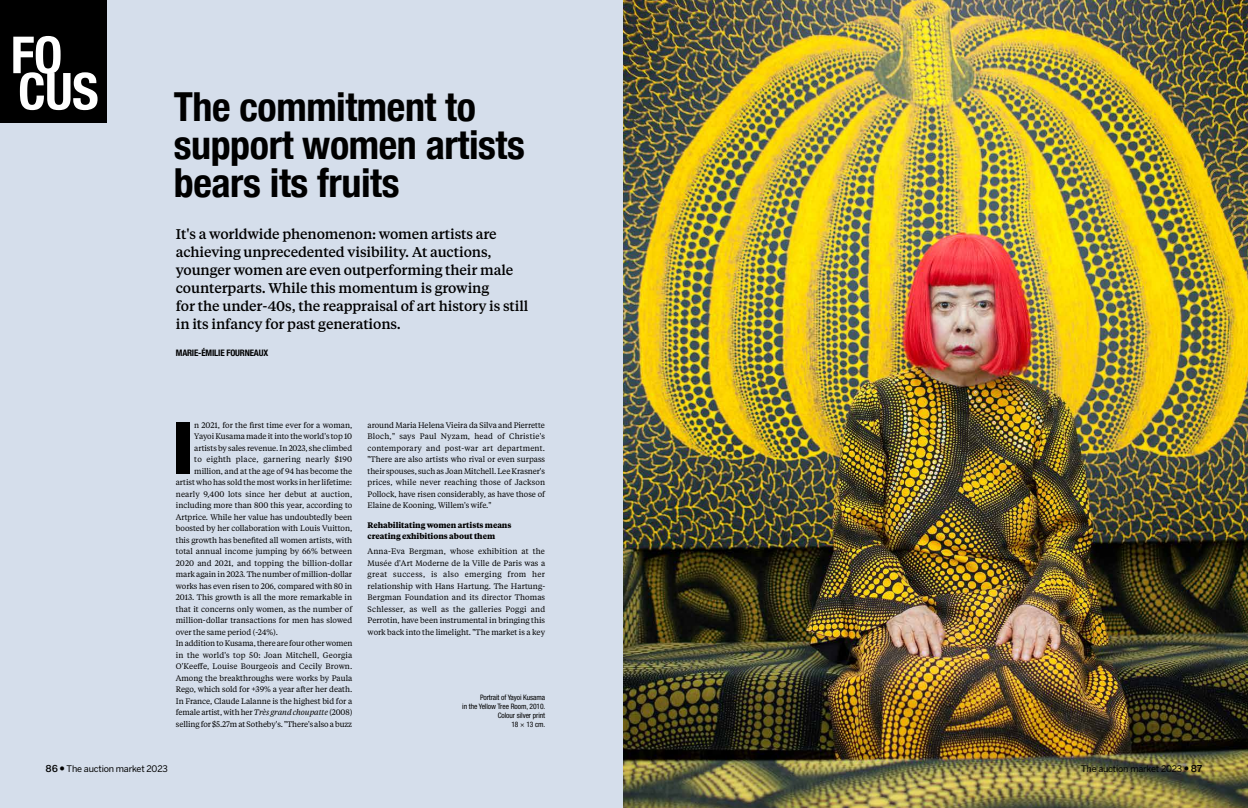
<style>
.page{position:relative;width:1248px;height:808px;background:#fff}
.page>*{position:absolute;margin:0;border:0;box-sizing:border-box;transform-origin:0 0}
.t1{font:900 70.2px "Benton Sans";color:#000}
.t2{font:700 condensed 51.1px/36.4px "Helvetica Neue";color:#fff}
.t3{font:700 condensed 40px/38px "Helvetica Neue";letter-spacing:-.01em;color:#000}
.t4{font:500 14px/18px "Tiempos Text";letter-spacing:-.01em;color:#000}
.t5{font:9px "Benton Sans";letter-spacing:-.02em;color:#000}
.t6{font:700 condensed 9px "Helvetica Neue LT Std";letter-spacing:-.02em;color:#000}
.t7{font:8px/11.5px "Tiempos Text";letter-spacing:-.005em;color:#000;text-align:justify}
.t8{font:8px "Tiempos Text";letter-spacing:.015em;color:#000}
.t9{font:700 8px/11.5px "Tiempos Text";letter-spacing:-.005em;color:#000}
.t10{font:8px "Tiempos Text";letter-spacing:.025em;color:#000}
.t11{font:condensed 7.5px/9px "Helvetica Neue LT Std";letter-spacing:-.01em;color:#000;text-align:right}
.s1{font-style:italic}
.s2{font-family:"Sequel Sans Medium Body";font-size:10px}
.s3{font-family:"Sequel Sans Light Disp";font-size:10px}
</style>
<div class="page">
<div style="left:0;top:0;width:1247px;height:808px;background:#d5deeb"></div>
<img style="left:624px;top:0;width:623px;height:808px">
<div style="left:0;top:0;width:106px;height:123px;background:#000"></div>
<h2 class="t2" style="left:11px;top:33px;width:89px">FO<br>CUS</h2>
<h3 class="t3" style="left:174px;top:85px;width:352px">The commitment to support women artists bears its fruits</h3>
<p class="t4" style="left:176px;top:225px;width:354px">It's a worldwide phenomenon: women artists are achieving unprecedented visibility. At auctions, younger women are even outperforming their male counterparts. While this momentum is growing<br>for the under-40s, the reappraisal of art history is still in its infancy for past generations.</p>
<p class="t6" style="left:176px;top:348px;width:94px">MARIE-ÉMILIE FOURNEAUX</p>
<h1 class="t1" style="left:171px;top:403px;width:26px">I</h1>
<p class="t7" style="left:194px;top:419px;width:159px">n 2021, for the first time ever for a woman,</p>
<p class="t7" style="left:194px;top:430px;width:159px">Yayoi Kusama made it into the world's top 10</p>
<p class="t7" style="left:194px;top:442px;width:159px">artists by sales revenue. In 2023, she climbed</p>
<p class="t10" style="left:194px;top:454px;width:159px">to eighth place, garnering nearly $190</p>
<p class="t7" style="left:194px;top:465px;width:159px">million, and at the age of 94 has become the</p>
<p class="t7" style="left:176px;top:476px;width:178px">artist who has sold the most works in her lifetime:</p>
<p class="t8" style="left:176px;top:488px;width:178px">nearly 9,400 lots since her debut at auction,</p>
<p class="t7" style="left:176px;top:499px;width:178px">including more than 800 this year, according to</p>
<p class="t7" style="left:176px;top:511px;width:178px">Artprice. While her value has undoubtedly been</p>
<p class="t7" style="left:176px;top:522px;width:178px">boosted by her collaboration with Louis Vuitton,</p>
<p class="t7" style="left:176px;top:534px;width:178px">this growth has benefited all women artists, with</p>
<p class="t7" style="left:176px;top:545px;width:178px">total annual income jumping by 66% between</p>
<p class="t7" style="left:176px;top:557px;width:178px">2020 and 2021, and topping the billion-dollar</p>
<p class="t7" style="left:176px;top:568px;width:178px">mark again in 2023. The number of million-dollar</p>
<p class="t7" style="left:176px;top:580px;width:178px">works has even risen to 206, compared with 80 in</p>
<p class="t7" style="left:176px;top:591px;width:178px">2013. This growth is all the more remarkable in</p>
<p class="t7" style="left:176px;top:603px;width:178px">that it concerns only women, as the number of</p>
<p class="t7" style="left:176px;top:614px;width:178px">million-dollar transactions for men has slowed</p>
<p class="t7" style="left:176px;top:626px;width:104px">over the same period (-24%).</p>
<p class="t7" style="left:176px;top:637px;width:178px">In addition to Kusama, there are four other women</p>
<p class="t8" style="left:176px;top:649px;width:178px">in the world's top 50: Joan Mitchell, Georgia</p>
<p class="t7" style="left:176px;top:660px;width:178px">O'Keeffe, Louise Bourgeois and Cecily Brown.</p>
<p class="t7" style="left:176px;top:672px;width:178px">Among the breakthroughs were works by Paula</p>
<p class="t7" style="left:176px;top:683px;width:178px">Rego, which sold for +39% a year after her death.</p>
<p class="t7" style="left:176px;top:695px;width:178px">In France, Claude Lalanne is the highest bid for a</p>
<p class="t7" style="left:176px;top:706px;width:178px">female artist, with her <span class="s1">Très grand choupatte</span> (2008)</p>
<p class="t7" style="left:176px;top:718px;width:178px">selling for $5.27m at Sotheby's. "There's also a buzz</p>
<p class="t7" style="left:367px;top:419px;width:179px">around Maria Helena Vieira da Silva and Pierrette Bloch," says Paul Nyzam, head of Christie's contemporary and post-war art department. "There are also artists who rival or even surpass their spouses, such as Joan Mitchell. Lee Krasner's prices, while never reaching those of Jackson Pollock, have risen considerably, as have those of Elaine de Kooning, Willem's wife."</p>
<p class="t9" style="left:367px;top:519px;width:145px">Rehabilitating women artists means creating exhibitions about them</p>
<p class="t7" style="left:367px;top:545px;width:179px">Anna-Eva Bergman, whose exhibition at the Musée d'Art Moderne de la Ville de Paris was a great success, is also emerging from her relationship with Hans Hartung. The Hartung-Bergman Foundation and its director Thomas Schlesser, as well as the galleries Poggi and Perrotin, have been instrumental in bringing this work back into the limelight. "The market is a key</p>
<p class="t11" style="left:462px;top:692px;width:85px">Portrait of Yayoi Kusama<br>in the Yellow Tree Room, 2010.<br>Colour silver print<br>18 × 13 cm.</p>
<p class="t5" style="left:45px;top:764px;width:124px"><span class="s2">86</span> <span class="s3">•</span> The auction market 2023</p>
<p class="t5" style="left:1080px;top:764px;width:123px">The auction market 2023 <span class="s3">•</span> <span class="s2">87</span></p>
</div>
